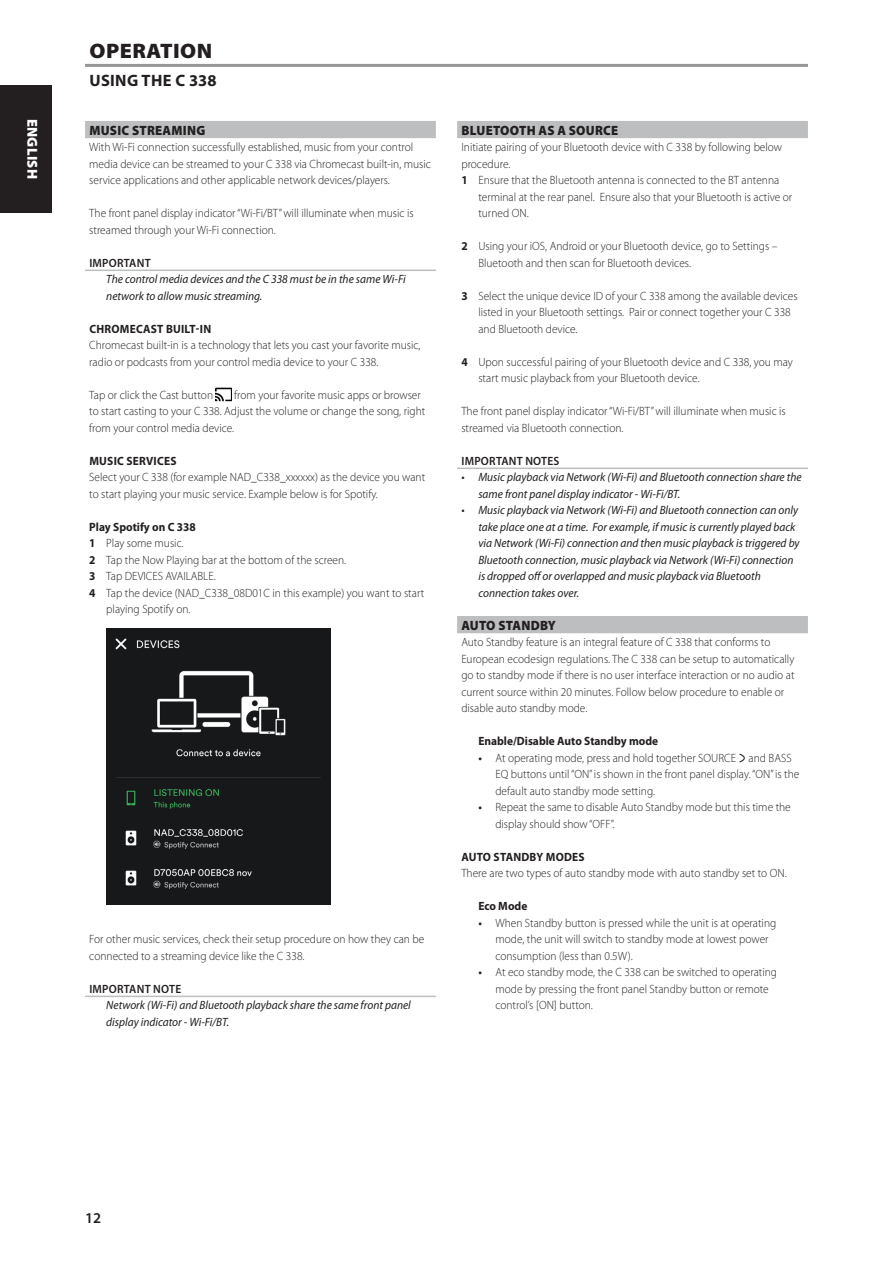
<style>
.page{position:relative;width:893px;height:1263px;background:#fff}
.page>*{position:absolute;margin:0;border:0;box-sizing:border-box;transform-origin:0 0}
.Body_copy_-_header{font:900 21px "Myriad Pro";letter-spacing:.02em;color:#231f20;scale:1.05 1}
.Body_copy_-_header-2{font:700 16.5px "Myriad Pro";letter-spacing:.02em;color:#231f20}
.t1{font:600 15px "Myriad Pro";color:#231f20}
.t2{font:900 14.4px "Myriad Pro";letter-spacing:.02em;color:#fff}
.Body_copy_-_sub-sect{font:900 13.5px "Myriad Pro";letter-spacing:.02em;color:#231f20;scale:.95 1}
.Body_copy_-_normal{font:300 12px/16.5px "Myriad Pro";color:#231f20;scale:.95 1}
.Body_copy_-_indent_1{font:300 12px/16.5px "Myriad Pro";color:#231f20;scale:.95 1}
.Body_copy_-_note{font:italic 12px/16.5px "Myriad Pro";color:#231f20;scale:.95 1}
.Body_copy_-_indent_2{font:300 12px/16.5px "Myriad Pro";color:#231f20;scale:.95 1}
.Body_copy_-_sub-sect-2{font:700 12px "Myriad Pro";letter-spacing:.02em;color:#231f20;scale:.95 1}
.Body_copy_-_note_hea{font:600 12px "Myriad Pro";letter-spacing:.02em;color:#231f20;scale:.95 1}
.Body_copy_-_indent_1-2{font:700 12px "Myriad Pro";color:#231f20;scale:.95 1}
.Body_copy_-_normal-2{font:700 12px "Myriad Pro";color:#231f20;scale:.95 1}
.s1{font-weight:700}
.s2{font-weight:600}
</style>
<div class="page">
<div style="left:85px;top:121px;width:351px;height:17px;background:#bcbec0"></div>
<hr style="left:85px;top:270px;width:351px;height:1px;background:#bcbec0">
<hr style="left:85px;top:996px;width:351px;height:1px;background:#bcbec0">
<img style="left:216px;top:387px;width:16px;height:15px">
<div style="left:457px;top:121px;width:351px;height:17px;background:#bcbec0"></div>
<hr style="left:457px;top:468px;width:351px;height:1px;background:#bcbec0">
<div style="left:457px;top:616px;width:351px;height:17px;background:#bcbec0"></div>
<hr style="left:85px;top:64px;width:723px;height:3px;background:#949698">
<img style="left:106px;top:628px;width:225px;height:277px">
<div style="left:0;top:85px;width:51px;height:128px;background:#231f20"></div>
<p class="t2" style="left:42px;top:119px;width:62px;rotate:90deg">ENGLISH</p>
<p class="Body_copy_-_header" style="left:90px;top:37px;width:118px">OPERATION</p>
<p class="Body_copy_-_header-2" style="left:89px;top:70px;width:129px">USING THE C 338</p>
<p class="Body_copy_-_sub-sect" style="left:89px;top:121px;width:123px">MUSIC STREAMING</p>
<p class="Body_copy_-_normal" style="left:89px;top:139px;width:361px">With Wi-Fi connection successfully established, music from your control media device can be streamed to your C 338 via Chromecast built-in, music service applications and other applicable network devices/players.</p>
<p class="Body_copy_-_normal" style="left:89px;top:205px;width:343px">The front panel display indicator “Wi-Fi/BT” will illuminate when music is streamed through your Wi-Fi connection.</p>
<p class="Body_copy_-_note_hea" style="left:89px;top:255px;width:66px">IMPORTANT</p>
<p class="Body_copy_-_note" style="left:106px;top:271px;width:317px">The control media devices and the C 338 must be in the same Wi-Fi network to allow music streaming.</p>
<p class="Body_copy_-_sub-sect-2" style="left:89px;top:321px;width:130px">CHROMECAST BUILT-IN</p>
<p class="Body_copy_-_normal" style="left:89px;top:337px;width:350px">Chromecast built-in is a technology that lets you cast your favorite music, radio or podcasts from your control media device to your C 338.</p>
<p class="Body_copy_-_normal" style="left:89px;top:386px;width:132px">Tap or click the Cast button</p>
<p class="Body_copy_-_normal" style="left:89px;top:386px;width:355px;text-indent:145px">from your favorite music apps or browser to start casting to your C 338. Adjust the volume or change the song, right from your control media device.</p>
<p class="Body_copy_-_sub-sect-2" style="left:89px;top:453px;width:93px">MUSIC SERVICES</p>
<p class="Body_copy_-_normal" style="left:89px;top:469px;width:355px">Select your C 338 (for example NAD_C338_xxxxxx) as the device you want to start playing your music service. Example below is for Spotify.</p>
<p class="Body_copy_-_normal-2" style="left:89px;top:519px;width:114px">Play Spotify on C 338</p>
<p class="Body_copy_-_indent_1" style="left:89px;top:535px;width:101px"><span class="s1">1</span> Play some music.</p>
<p class="Body_copy_-_indent_1" style="left:89px;top:551px;width:272px"><span class="s1">2</span> Tap the Now Playing bar at the bottom of the screen.</p>
<p class="Body_copy_-_indent_1" style="left:89px;top:568px;width:135px"><span class="s1">3</span> Tap DEVICES AVAILABLE.</p>
<p class="Body_copy_-_indent_1" style="left:106px;top:584px;width:336px;text-indent:-17px"><span class="s1">4</span> Tap the device (NAD_C338_08D01C in this example) you want to start playing Spotify on.</p>
<p class="Body_copy_-_normal" style="left:89px;top:931px;width:354px">For other music services, check their setup procedure on how they can be connected to a streaming device like the C 338.</p>
<p class="Body_copy_-_note_hea" style="left:89px;top:981px;width:98px">IMPORTANT NOTE</p>
<p class="Body_copy_-_note" style="left:106px;top:997px;width:322px">Network (Wi-Fi) and Bluetooth playback share the same front panel display indicator - Wi-Fi/BT.</p>
<p class="Body_copy_-_sub-sect" style="left:461px;top:121px;width:166px">BLUETOOTH AS A SOURCE</p>
<p class="Body_copy_-_normal" style="left:461px;top:139px;width:339px">Initiate pairing of your Bluetooth device with C 338 by following below procedure.</p>
<p class="Body_copy_-_indent_1" style="left:478px;top:172px;width:332px;text-indent:-17px"><span class="s1">1</span> Ensure that the Bluetooth antenna is connected to the BT antenna terminal at the rear panel. Ensure also that your Bluetooth is active or turned ON.</p>
<p class="Body_copy_-_indent_1" style="left:478px;top:238px;width:316px;text-indent:-17px"><span class="s1">2</span> Using your iOS, Android or your Bluetooth device, go to Settings –<br>Bluetooth and then scan for Bluetooth devices.</p>
<p class="Body_copy_-_indent_1" style="left:478px;top:287px;width:338px;text-indent:-17px"><span class="s1">3</span> Select the unique device ID of your C 338 among the available devices listed in your Bluetooth settings. Pair or connect together your C 338 and Bluetooth device.</p>
<p class="Body_copy_-_indent_1" style="left:478px;top:353px;width:333px;text-indent:-17px"><span class="s1">4</span> Upon successful pairing of your Bluetooth device and C 338, you may start music playback from your Bluetooth device.</p>
<p class="Body_copy_-_normal" style="left:461px;top:403px;width:343px">The front panel display indicator “Wi-Fi/BT” will illuminate when music is streamed via Bluetooth connection.</p>
<p class="Body_copy_-_note_hea" style="left:461px;top:453px;width:105px">IMPORTANT NOTES</p>
<p class="Body_copy_-_note" style="left:478px;top:469px;width:342px;text-indent:-17px">• Music playback via Network (Wi-Fi) and Bluetooth connection share the same front panel display indicator - Wi-Fi/BT.</p>
<p class="Body_copy_-_note" style="left:478px;top:502px;width:340px;text-indent:-17px">• Music playback via Network (Wi-Fi) and Bluetooth connection can only take place one at a time. For example, if music is currently played back via Network (Wi-Fi) connection and then music playback is triggered by Bluetooth connection, music playback via Network (Wi-Fi) connection is dropped off or overlapped and music playback via Bluetooth connection takes over.</p>
<p class="Body_copy_-_sub-sect" style="left:461px;top:616px;width:101px">AUTO STANDBY</p>
<p class="Body_copy_-_normal" style="left:461px;top:634px;width:352px">Auto Standby feature is an integral feature of C 338 that conforms to European ecodesign regulations. The C 338 can be setup to automatically go to standby mode if there is no user interface interaction or no audio at current source within 20 minutes. Follow below procedure to enable or disable auto standby mode.</p>
<p class="Body_copy_-_indent_1-2" style="left:478px;top:733px;width:191px">Enable/Disable Auto Standby mode</p>
<p class="Body_copy_-_indent_2" style="left:495px;top:749px;width:321px;text-indent:-17px"><span class="s2">•</span> At operating mode, press and hold together SOURCE ▲ and BASS<br>EQ buttons until “ON” is shown in the front panel display. “ON” is the default auto standby mode setting.</p>
<p class="Body_copy_-_indent_2" style="left:495px;top:799px;width:312px;text-indent:-17px"><span class="s2">•</span> Repeat the same to disable Auto Standby mode but this time the display should show “OFF”.</p>
<p class="Body_copy_-_sub-sect-2" style="left:461px;top:849px;width:131px">AUTO STANDBY MODES</p>
<p class="Body_copy_-_normal" style="left:461px;top:865px;width:344px">There are two types of auto standby mode with auto standby set to ON.</p>
<p class="Body_copy_-_indent_1-2" style="left:478px;top:898px;width:53px">Eco Mode</p>
<p class="Body_copy_-_indent_2" style="left:495px;top:914px;width:297px;text-indent:-17px"><span class="s2">•</span> When Standby button is pressed while the unit is at operating mode, the unit will switch to standby mode at lowest power consumption (less than 0.5W).</p>
<p class="Body_copy_-_indent_2" style="left:495px;top:964px;width:298px;text-indent:-17px"><span class="s2">•</span> At eco standby mode, the C 338 can be switched to operating mode by pressing the front panel Standby button or remote control’s [ON] button.</p>
<p class="t1" style="left:85px;top:1208px;width:18px">12</p>
</div>
